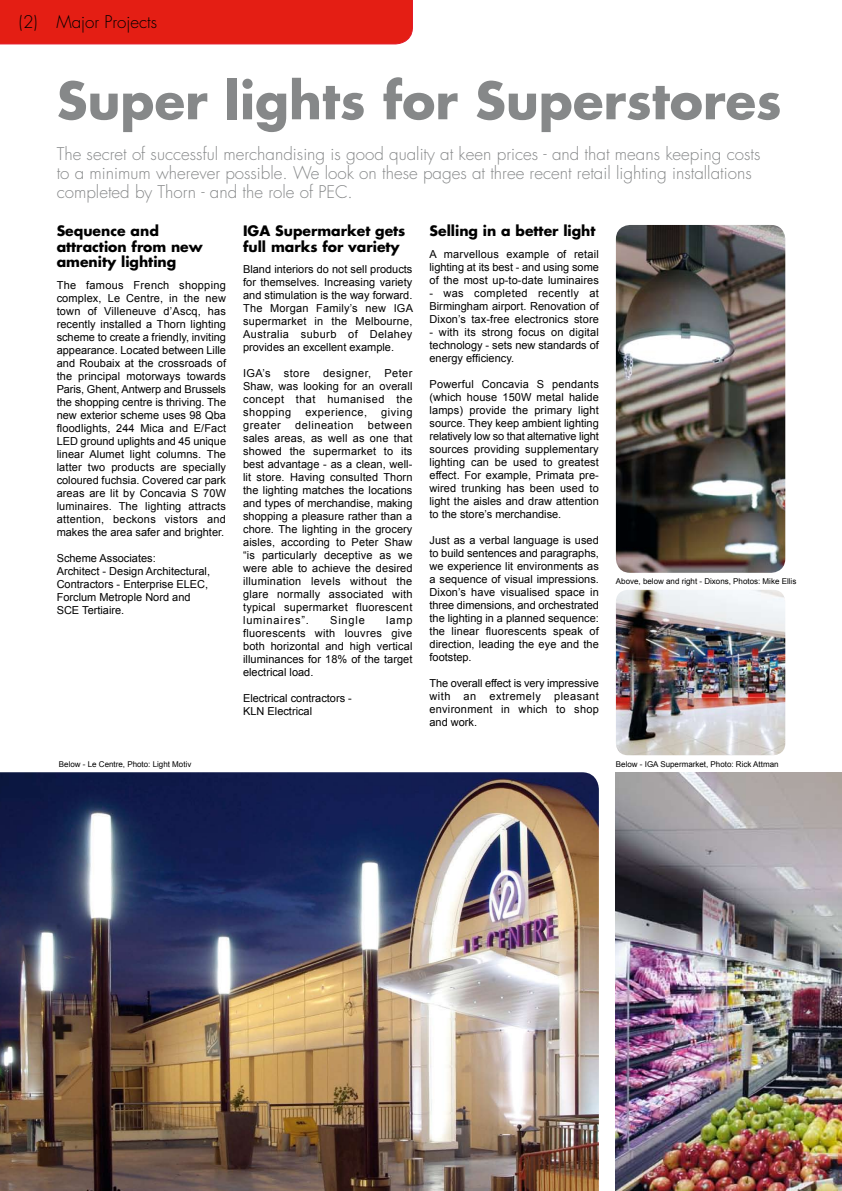
<style>
.page{position:relative;width:842px;height:1191px;background:#fff}
.page>*{position:absolute;margin:0;border:0;box-sizing:border-box;transform-origin:0 0}
.t1{font:700 50px "Futura";color:#868889}
.t2{font:300 17px/19px "Futura";color:#868889}
.t3{font:300 17px "Futura";color:#000}
.t4{font:700 14px/15.5px "Futura";color:#000}
.t5{font:11px/13px "Arial";letter-spacing:.005em;color:#000;text-align:justify}
.t6{font:11px "Arial";letter-spacing:.045em;color:#000}
.t7{font:8px "Arial";color:#000}
</style>
<div class="page">
<img style="left:0;top:772px;width:599px;height:419px">
<img style="left:616px;top:590px;width:169px;height:165px;border-radius:12px">
<img style="left:616px;top:225px;width:169px;height:348px;border-radius:14px">
<div style="left:0;top:0;width:413px;height:45px;background:#e41e14"></div>
<img style="left:616px;top:772px;width:226px;height:419px">
<h2 class="t3" style="left:19px;top:11px;width:140px">(2) Major Projects</h2>
<h1 class="t1" style="left:57px;top:66px;width:726px">Super lights for Superstores</h1>
<p class="t2" style="left:57px;top:145px;width:705px">The secret of successful merchandising is good quality at keen prices - and that means keeping costs to a minimum wherever possible. We look on these pages at three recent retail lighting installations completed by Thorn - and the role of PEC.</p>
<p class="t4" style="left:57px;top:223px;width:148px">Sequence and attraction from new amenity lighting</p>
<p class="t5" style="left:57px;top:278px;width:171px">The famous French shopping complex, Le Centre, in the new town of Villeneuve d’Ascq, has recently installed a Thorn lighting scheme to create a friendly, inviting appearance. Located between Lille and Roubaix at the crossroads of the principal motorways towards Paris, Ghent, Antwerp and Brussels the shopping centre is thriving. The new exterior scheme uses 98 Qba floodlights, 244 Mica and E/Fact LED ground uplights and 45 unique linear Alumet light columns. The latter two products are specially coloured fuchsia. Covered car park areas are lit by Concavia S 70W luminaires. The lighting attracts attention, beckons vistors and makes the area safer and brighter.</p>
<p class="t5" style="left:57px;top:551px;width:155px;text-align:left">Scheme Associates:<br>Architect - Design Architectural,<br>Contractors - Enterprise ELEC,<br>Forclum Metrople Nord and<br>SCE Tertiaire.</p>
<p class="t4" style="left:243px;top:223px;width:164px">IGA Supermarket gets full marks for variety</p>
<p class="t5" style="left:243px;top:263px;width:171px">Bland interiors do not sell products for themselves. Increasing variety and stimulation is the way forward.<br>The Morgan Family’s new IGA supermarket in the Melbourne, Australia suburb of Delahey provides an excellent example.</p>
<p class="t5" style="left:243px;top:367px;width:171px">IGA’s store designer, Peter Shaw, was looking for an overall concept that humanised the shopping</p>
<p class="t6" style="left:305px;top:406px;width:63px">experience,</p>
<p class="t5" style="left:381px;top:406px;width:33px">giving</p>
<p class="t5" style="left:243px;top:419px;width:171px;text-indent:125px">between sales areas, as well as one that showed the supermarket to its best advantage - as a clean, well&shy;lit store. Having consulted Thorn the lighting matches the locations and types of merchandise, making shopping a pleasure rather than a chore. The lighting in the grocery aisles, according to Peter Shaw “is particularly deceptive as we were able to achieve the desired illumination levels without the glare normally associated with typical supermarket fluorescent luminaires”.</p>
<p class="t6" style="left:243px;top:419px;width:39px">greater</p>
<p class="t6" style="left:295px;top:419px;width:60px">delineation</p>
<p class="t5" style="left:330px;top:614px;width:36px">Single</p>
<p class="t5" style="left:243px;top:614px;width:171px;text-indent:143px">lamp fluorescents with louvres give both horizontal and high vertical illuminances for 18% of the target electrical load.</p>
<p class="t5" style="left:243px;top:692px;width:110px">Electrical contractors -<br>KLN Electrical</p>
<p class="t4" style="left:429px;top:223px;width:168px">Selling in a better light</p>
<p class="t5" style="left:429px;top:247px;width:171px">A marvellous example of retail lighting at its best - and using some of the most up-to-date luminaires</p>
<p class="t5" style="left:429px;top:286px;width:171px">- was completed recently at Birmingham airport. Renovation of Dixon’s tax-free electronics store</p>
<p class="t5" style="left:429px;top:325px;width:171px">- with its strong focus on digital technology - sets new standards of energy efficiency.</p>
<p class="t5" style="left:429px;top:377px;width:171px">Powerful Concavia S pendants (which house 150W metal halide lamps) provide the primary light source. They keep ambient lighting relatively low so that alternative light sources providing supplementary lighting can be used to greatest effect. For example, Primata pre&shy;wired trunking has been used to light the aisles and draw attention to the store’s merchandise.</p>
<p class="t5" style="left:429px;top:533px;width:171px">Just as a verbal language is used to build sentences and paragraphs, we experience lit environments as a sequence of visual impressions.<br>Dixon’s have visualised space in three dimensions, and orchestrated the lighting in a planned sequence: the linear fluorescents speak of direction, leading the eye and the footstep.</p>
<p class="t5" style="left:429px;top:676px;width:171px">The overall effect is very impressive with an extremely pleasant environment in which to shop and work.</p>
<p class="t7" style="left:616px;top:577px;width:182px">Above, below and right - Dixons, Photos: Mike Ellis</p>
<p class="t7" style="left:59px;top:759px;width:134px">Below - Le Centre, Photo: Light Motiv</p>
<p class="t7" style="left:616px;top:759px;width:164px">Below - IGA Supermarket, Photo: Rick Attman</p>
</div>
